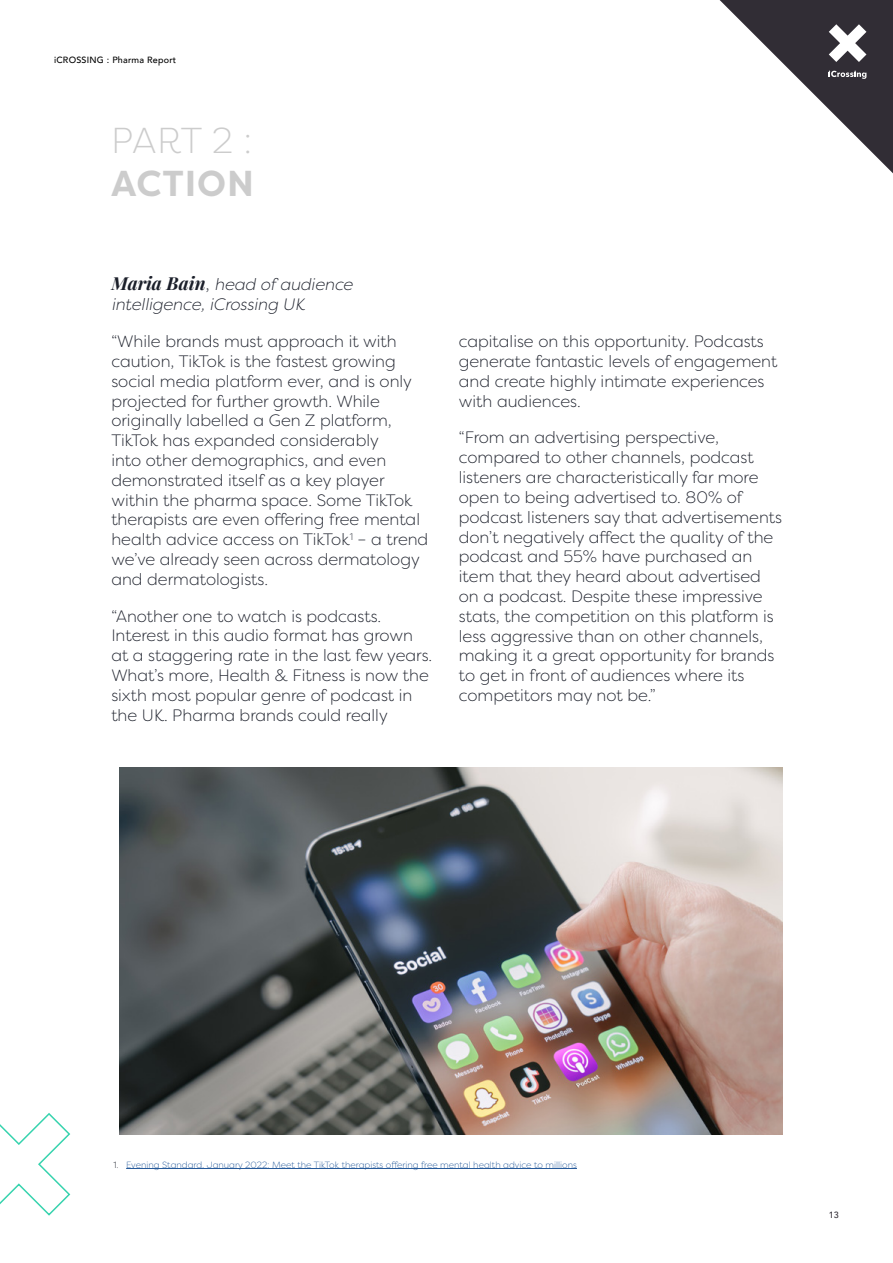
<style>
.page{position:relative;width:893px;height:1263px;background:#fff}
.page>*{position:absolute;margin:0;border:0;box-sizing:border-box;transform-origin:0 0}
.t1{font:300 36px "Filson Pro";color:#ccc}
.t2{font:700 36px "Filson Pro";letter-spacing:.025em;color:#ccc}
.t3{font:300 16.5px/19.8px "Filson Pro";color:#1b1f2a}
.t4{font:italic 300 16.5px/19.8px "Filson Pro";color:#1b1f2a}
.t5{font:300 9px "Filson Pro";color:#275b9b}
.t6{font:500 9px "Avenir";letter-spacing:.025em;color:#000}
.t7{font:500 9px "Avenir";color:#312d35}
.s1{font-family:"Playfair Display";font-weight:700;font-size:18px}
.s2{font-style:normal;font-size:18px}
.s3{color:#1b1f2a}
</style>
<div class="page">
<svg style="left:719px;top:0;width:174px;height:174px"></svg>
<img style="left:119px;top:767px;width:663px;height:367px">
<hr style="left:126px;top:1168px;width:451px;height:1px;background:#275b9b">
<svg style="left:0;top:1113px;width:71px;height:103px"></svg>
<p class="t6" style="left:54px;top:52px;width:124px">iCROSSING : Pharma Report</p>
<h1 class="t1" style="left:111px;top:117px;width:142px">PART 2 :</h1>
<h1 class="t2" style="left:111px;top:161px;width:144px">ACTION</h1>
<p class="t4" style="left:111px;top:274px;width:243px"><span class="s1">Maria Bain</span><span class="s2">,</span> head of audience intelligence, iCrossing UK</p>
<p class="t3" style="left:111px;top:331px;width:318px">“While brands must approach it with caution, TikTok is the fastest growing social media platform ever, and is only projected for further growth. While originally labelled a Gen Z platform, TikTok has expanded considerably<br>into other demographics, and even demonstrated itself as a key player within the pharma space. Some TikTok therapists are even offering free mental health advice access on TikTok<sup>1</sup> – a trend we’ve already seen across dermatology and dermatologists.</p>
<p class="t3" style="left:111px;top:605px;width:322px">“Another one to watch is podcasts.<br>Interest in this audio format has grown at a staggering rate in the last few years.<br>What’s more, Health &amp; Fitness is now the sixth most popular genre of podcast in the UK. Pharma brands could really</p>
<p class="t3" style="left:459px;top:331px;width:320px">capitalise on this opportunity. Podcasts generate fantastic levels of engagement and create highly intimate experiences with audiences.</p>
<p class="t3" style="left:459px;top:427px;width:325px">“From an advertising perspective, compared to other channels, podcast listeners are characteristically far more open to being advertised to. 80% of podcast listeners say that advertisements don’t negatively affect the quality of the podcast and 55% have purchased an item that they heard about advertised on a podcast. Despite these impressive stats, the competition on this platform is less aggressive than on other channels, making it a great opportunity for brands to get in front of audiences where its competitors may not be.”</p>
<p class="t5" style="left:113px;top:1159px;width:465px"><span class="s3">1.</span> Evening Standard, January 2022: Meet the TikTok therapists offering free mental health advice to millions</p>
<p class="t7" style="left:829px;top:1207px;width:12px">13</p>
</div>
